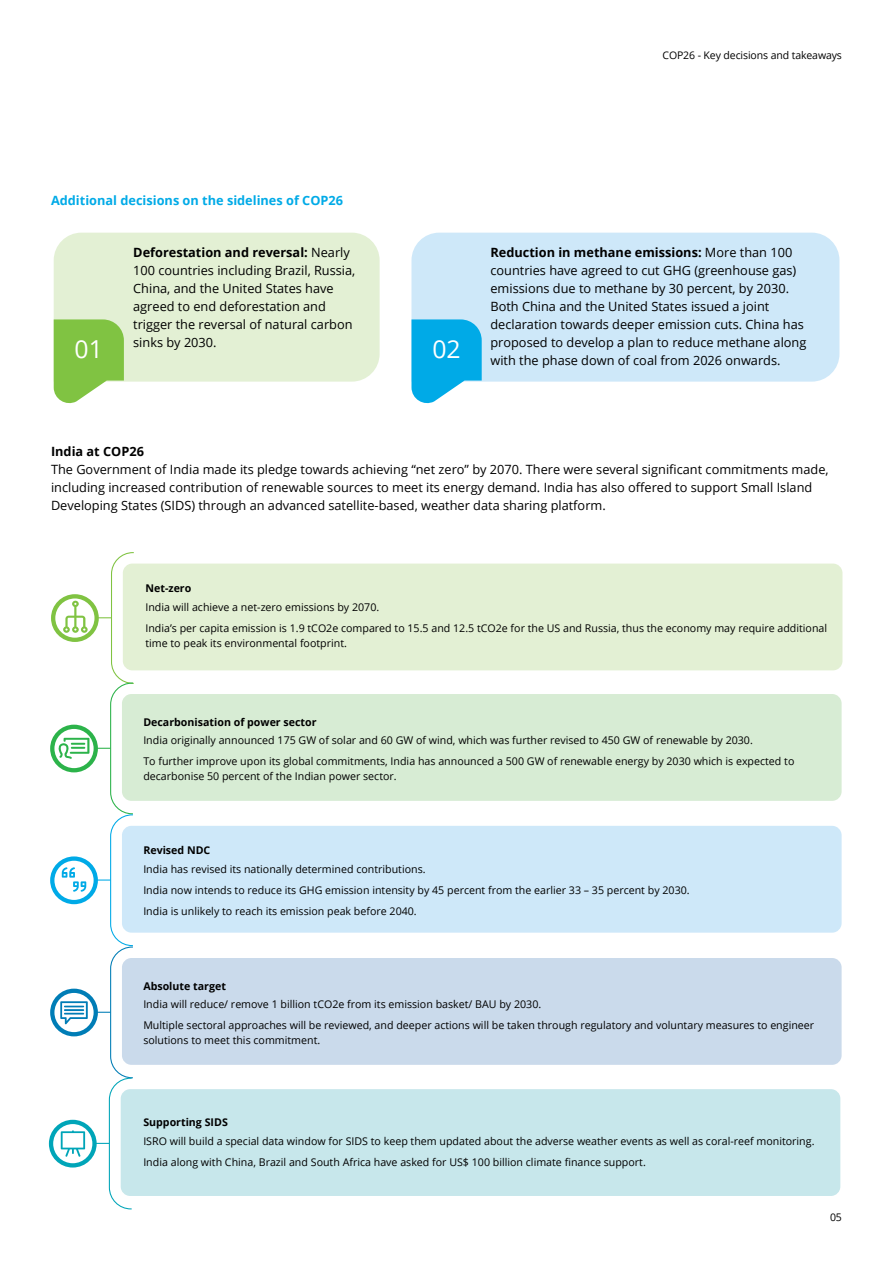
<style>
.page{position:relative;width:893px;height:1263px;background:#fff}
.page>*{position:absolute;margin:0;border:0;box-sizing:border-box;transform-origin:0 0}
.t1{font:24.75px "Open Sans";color:#fff}
.t2{font:12.75px/18px "Open Sans";color:#000}
.t3{font:700 12.75px "Open Sans";color:#00aae7}
.t4{font:700 12.75px "Open Sans";color:#000}
.t5{font:10.65px/21.1px "Open Sans";color:#000}
.t6{font:700 10.65px "Open Sans";color:#000}
.t7{font:10.5px "Open Sans";letter-spacing:-.01em;color:#000}
.s1{font-weight:700}
</style>
<div class="page">
<div style="left:54px;top:233px;width:326px;height:149px;background:#e3f0d4"></div>
<svg style="left:54px;top:319px;width:70px;height:85px;background:#94cc60"></svg>
<div style="left:411px;top:233px;width:428px;height:149px;background:#cee8f9"></div>
<svg style="left:411px;top:319px;width:71px;height:85px;background:#2bb8eb"></svg>
<svg style="left:53px;top:596px;width:44px;height:44px"></svg>
<div style="left:51px;top:594px;width:48px;height:48px;border:4px solid #80c342;border-radius:50%"></div>
<div style="left:123px;top:564px;width:719px;height:106px;background:#e3f0d4;border-radius:9px"></div>
<svg style="left:52px;top:727px;width:44px;height:43px"></svg>
<div style="left:50px;top:725px;width:48px;height:47px;border:4px solid #2cb34a;border-radius:50%"></div>
<div style="left:122px;top:694px;width:720px;height:107px;background:#d7ecd4;border-radius:9px"></div>
<svg style="left:52px;top:858px;width:44px;height:44px"></svg>
<div style="left:50px;top:856px;width:48px;height:48px;border:4px solid #00aae7;border-radius:50%"></div>
<div style="left:122px;top:826px;width:720px;height:107px;background:#cee8f9;border-radius:9px"></div>
<svg style="left:52px;top:991px;width:44px;height:43px"></svg>
<div style="left:50px;top:989px;width:48px;height:47px;border:4px solid #007db6;border-radius:50%"></div>
<div style="left:122px;top:958px;width:720px;height:107px;background:#cadaeb;border-radius:9px"></div>
<svg style="left:51px;top:1122px;width:44px;height:43px"></svg>
<div style="left:49px;top:1120px;width:48px;height:47px;border:4px solid #00a5b8;border-radius:50%"></div>
<div style="left:121px;top:1089px;width:719px;height:107px;background:#c7e7eb;border-radius:9px"></div>
<svg style="left:58px;top:552px;width:77px;height:658px"></svg>
<p class="t7" style="left:662px;top:48px;width:181px">COP26 - Key decisions and takeaways</p>
<p class="t3" style="left:51px;top:191px;width:294px">Additional decisions on the sidelines of COP26</p>
<p class="t2" style="left:133px;top:243px;width:224px"><span class="s1">Deforestation and reversal:</span> Nearly<br>100 countries including Brazil, Russia,<br>China, and the United States have agreed to end deforestation and trigger the reversal of natural carbon sinks by 2030.</p>
<h1 class="t1" style="left:75px;top:332px;width:30px">01</h1>
<h1 class="t1" style="left:432px;top:332px;width:30px">02</h1>
<p class="t2" style="left:490px;top:243px;width:317px"><span class="s1">Reduction in methane emissions:</span> More than 100 countries have agreed to cut GHG (greenhouse gas) emissions due to methane by 30 percent, by 2030.<br>Both China and the United States issued a joint declaration towards deeper emission cuts. China has proposed to develop a plan to reduce methane along with the phase down of coal from 2026 onwards.</p>
<p class="t4" style="left:51px;top:443px;width:94px">India at COP26</p>
<p class="t2" style="left:51px;top:460px;width:779px">The Government of India made its pledge towards achieving “net zero” by 2070. There were several significant commitments made, including increased contribution of renewable sources to meet its energy demand. India has also offered to support Small Island<br>Developing States (SIDS) through an advanced satellite-based, weather data sharing platform.</p>
<p class="t6" style="left:145px;top:581px;width:47px">Net-zero</p>
<p class="t5" style="left:145px;top:596px;width:683px">India will achieve a net-zero emissions by 2070.<br>India’s per capita emission is 1.9 tCO2e compared to 15.5 and 12.5 tCO2e for the US and Russia, thus the economy may require additional</p>
<p class="t5" style="left:145px;top:632px;width:203px">time to peak its environmental footprint.</p>
<p class="t6" style="left:143px;top:714px;width:175px">Decarbonisation of power sector</p>
<p class="t5" style="left:143px;top:730px;width:653px">India originally announced 175 GW of solar and 60 GW of wind, which was further revised to 450 GW of renewable by 2030.<br>To further improve upon its global commitments, India has announced a 500 GW of renewable energy by 2030 which is expected to</p>
<p class="t5" style="left:143px;top:766px;width:255px">decarbonise 50 percent of the Indian power sector.</p>
<p class="t6" style="left:143px;top:843px;width:69px">Revised NDC</p>
<p class="t5" style="left:143px;top:858px;width:548px">India has revised its nationally determined contributions.<br>India now intends to reduce its GHG emission intensity by 45 percent from the earlier 33 – 35 percent by 2030.<br>India is unlikely to reach its emission peak before 2040.</p>
<p class="t6" style="left:143px;top:978px;width:84px">Absolute target</p>
<p class="t5" style="left:143px;top:993px;width:672px">India will reduce/ remove 1 billion tCO2e from its emission basket/ BAU by 2030.<br>Multiple sectoral approaches will be reviewed, and deeper actions will be taken through regulatory and voluntary measures to engineer</p>
<p class="t5" style="left:143px;top:1029px;width:178px">solutions to meet this commitment.</p>
<p class="t6" style="left:143px;top:1114px;width:86px">Supporting SIDS</p>
<p class="t5" style="left:143px;top:1130px;width:673px">ISRO will build a special data window for SIDS to keep them updated about the adverse weather events as well as coral-reef monitoring.<br>India along with China, Brazil and South Africa have asked for US$ 100 billion climate finance support.</p>
<p class="t7" style="left:830px;top:1210px;width:13px">05</p>
</div>
